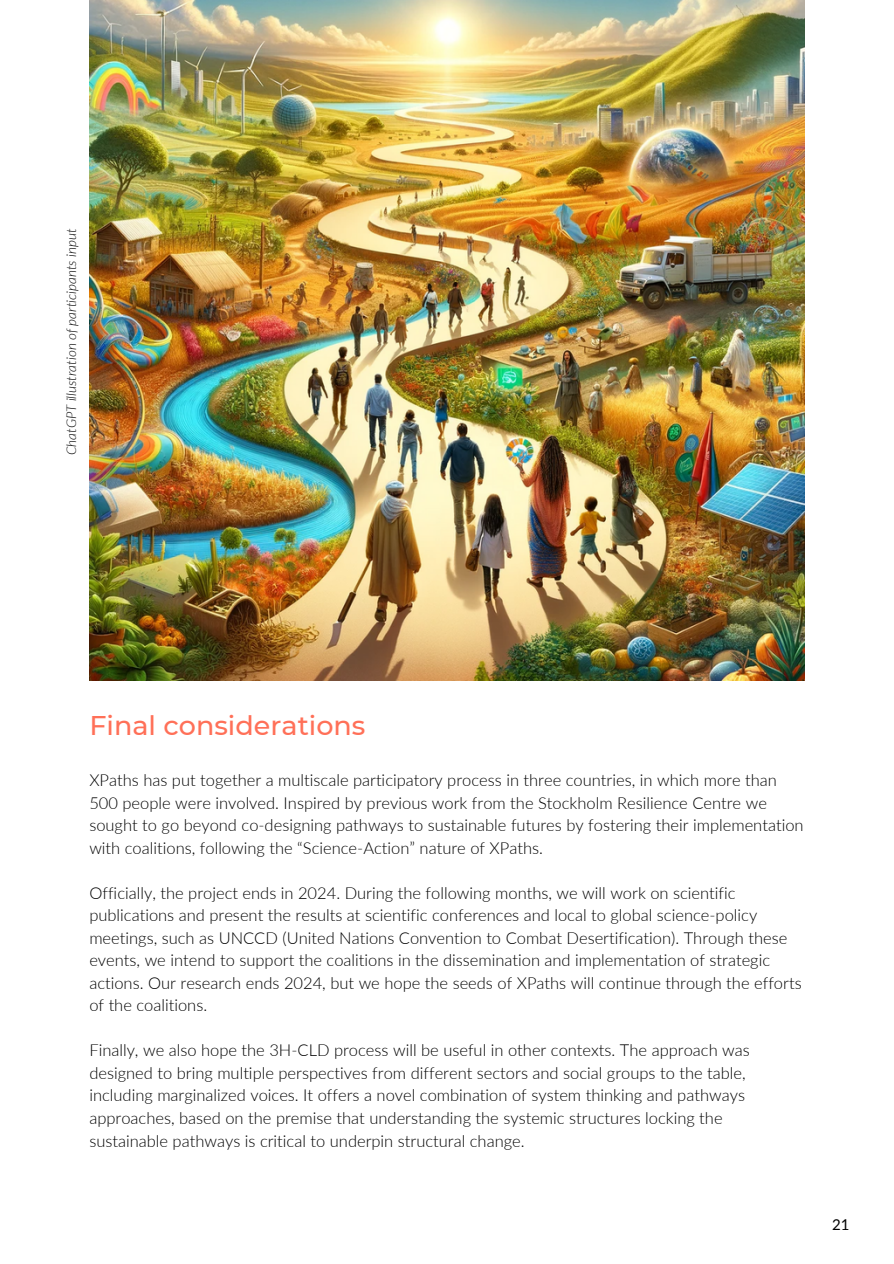
<style>
.page{position:relative;width:894px;height:1264px;background:#fff}
.page>*{position:absolute;margin:0;border:0;box-sizing:border-box;transform-origin:0 0}
.t1{font:500 27px "Montserrat";color:#ff7058}
.t2{font:300 16.5px/22.5px "Lato";color:#000}
.t3{font:15px "Lato";color:#000}
.t4{font:italic 300 13.5px "Lato";color:#000}
</style>
<div class="page">
<img style="left:89px;top:0;width:715px;height:680px">
<p class="t4" style="left:63px;top:455px;width:228px;rotate:-90deg">ChatGPT illustration of participants input</p>
<h1 class="t1" style="left:89px;top:708px;width:277px">Final considerations</h1>
<p class="t2" style="left:89px;top:768px;width:715px">XPaths has put together a multiscale participatory process in three countries, in which more than 500 people were involved. Inspired by previous work from the Stockholm Resilience Centre we sought to go beyond co-designing pathways to sustainable futures by fostering their implementation with coalitions, following the “Science-Action” nature of XPaths.</p>
<p class="t2" style="left:89px;top:881px;width:713px">Officially, the project ends in 2024. During the following months, we will work on scientific publications and present the results at scientific conferences and local to global science-policy meetings, such as UNCCD (United Nations Convention to Combat Desertification). Through these events, we intend to support the coalitions in the dissemination and implementation of strategic actions. Our research ends 2024, but we hope the seeds of XPaths will continue through the efforts of the coalitions.</p>
<p class="t2" style="left:89px;top:1038px;width:661px">Finally, we also hope the 3H-CLD process will be useful in other contexts. The approach was designed to bring multiple perspectives from different sectors and social groups to the table, including marginalized voices. It offers a novel combination of system thinking and pathways approaches, based on the premise that understanding the systemic structures locking the sustainable pathways is critical to underpin structural change.</p>
<p class="t3" style="left:832px;top:1215px;width:19px">21</p>
</div>
